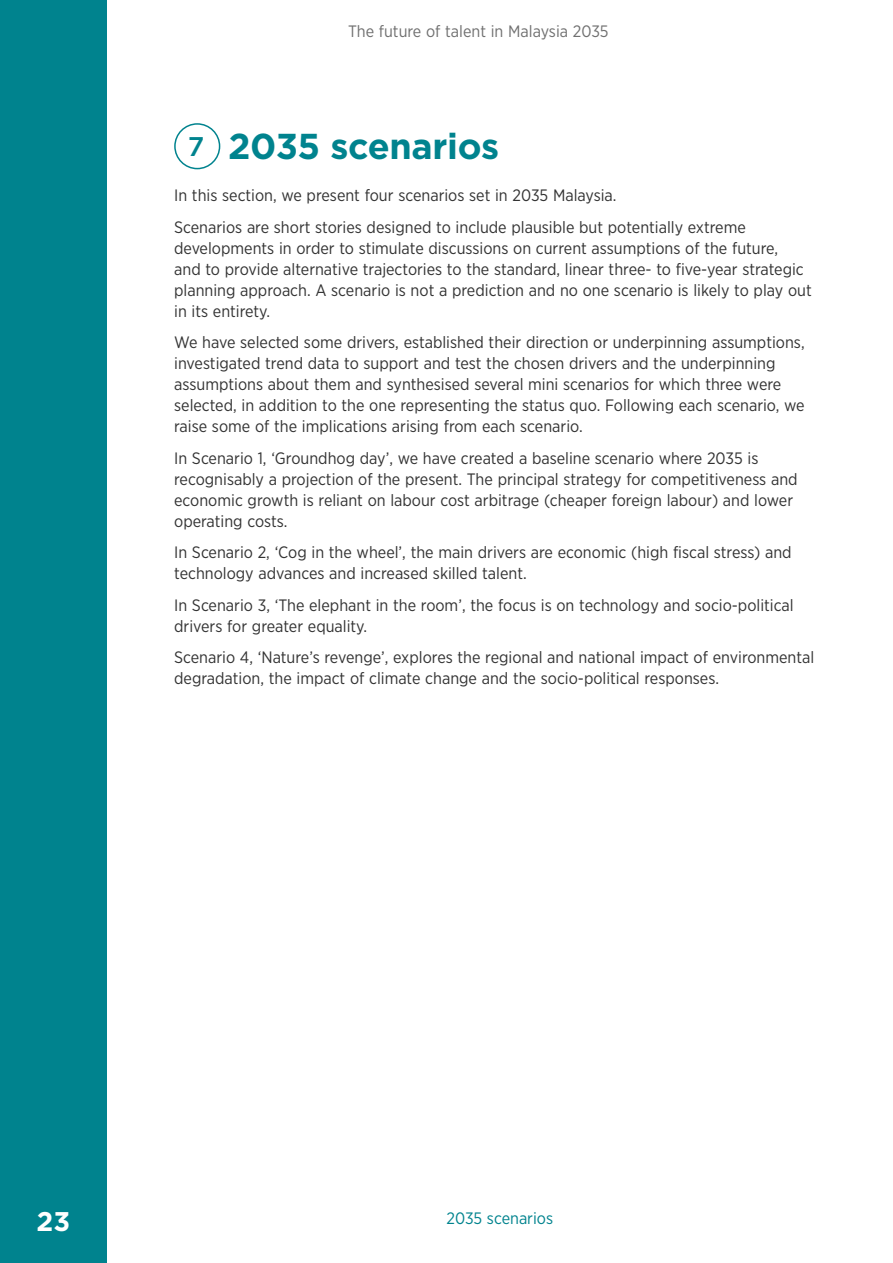
<style>
.page{position:relative;width:893px;height:1263px;background:#fff}
.page>*{position:absolute;margin:0;border:0;box-sizing:border-box;transform-origin:0 0}
.t1{font:700 36px "Gotham";letter-spacing:-.01em;color:#00838e}
.t2{font:700 27px "Gotham";color:#fff}
.t3{font:500 27px "Gotham";color:#00838e}
.B_body{font:16.5px/21px "Gotham Narrow";color:#333}
.t4{font:16.5px "Gotham Narrow";color:#707070}
.t5{font:16.5px "Gotham Narrow";color:#00838e}
</style>
<div class="page">
<div style="left:0;top:0;width:106px;height:1263px;background:#00838e"></div>
<div style="left:174px;top:123px;width:46px;height:46px;border:2px solid #00838e;border-radius:50%"></div>
<p class="t4" style="left:348px;top:21px;width:262px">The future of talent in Malaysia 2035</p>
<p class="t3" style="left:188px;top:128px;width:18px">7</p>
<p class="t1" style="left:228px;top:122px;width:273px">2035 scenarios</p>
<p class="B_body" style="left:174px;top:184px;width:444px">In this section, we present four scenarios set in 2035 Malaysia.</p>
<p class="B_body" style="left:174px;top:216px;width:639px">Scenarios are short stories designed to include plausible but potentially extreme developments in order to stimulate discussions on current assumptions of the future,<br>and to provide alternative trajectories to the standard, linear three- to five-year strategic planning approach. A scenario is not a prediction and no one scenario is likely to play out in its entirety.</p>
<p class="B_body" style="left:174px;top:331px;width:632px">We have selected some drivers, established their direction or underpinning assumptions, investigated trend data to support and test the chosen drivers and the underpinning assumptions about them and synthesised several mini scenarios for which three were selected, in addition to the one representing the status quo. Following each scenario, we raise some of the implications arising from each scenario.</p>
<p class="B_body" style="left:174px;top:447px;width:625px">In Scenario 1, ‘Groundhog day’, we have created a baseline scenario where 2035 is recognisably a projection of the present. The principal strategy for competitiveness and economic growth is reliant on labour cost arbitrage (cheaper foreign labour) and lower operating costs.</p>
<p class="B_body" style="left:174px;top:541px;width:619px">In Scenario 2, ‘Cog in the wheel’, the main drivers are economic (high fiscal stress) and technology advances and increased skilled talent.</p>
<p class="B_body" style="left:174px;top:594px;width:621px">In Scenario 3, ‘The elephant in the room’, the focus is on technology and socio-political drivers for greater equality.</p>
<p class="B_body" style="left:174px;top:646px;width:642px">Scenario 4, ‘Nature’s revenge’, explores the regional and national impact of environmental degradation, the impact of climate change and the socio-political responses.</p>
<h2 class="t2" style="left:37px;top:1204px;width:35px">23</h2>
<p class="t5" style="left:446px;top:1208px;width:108px">2035 scenarios</p>
</div>
